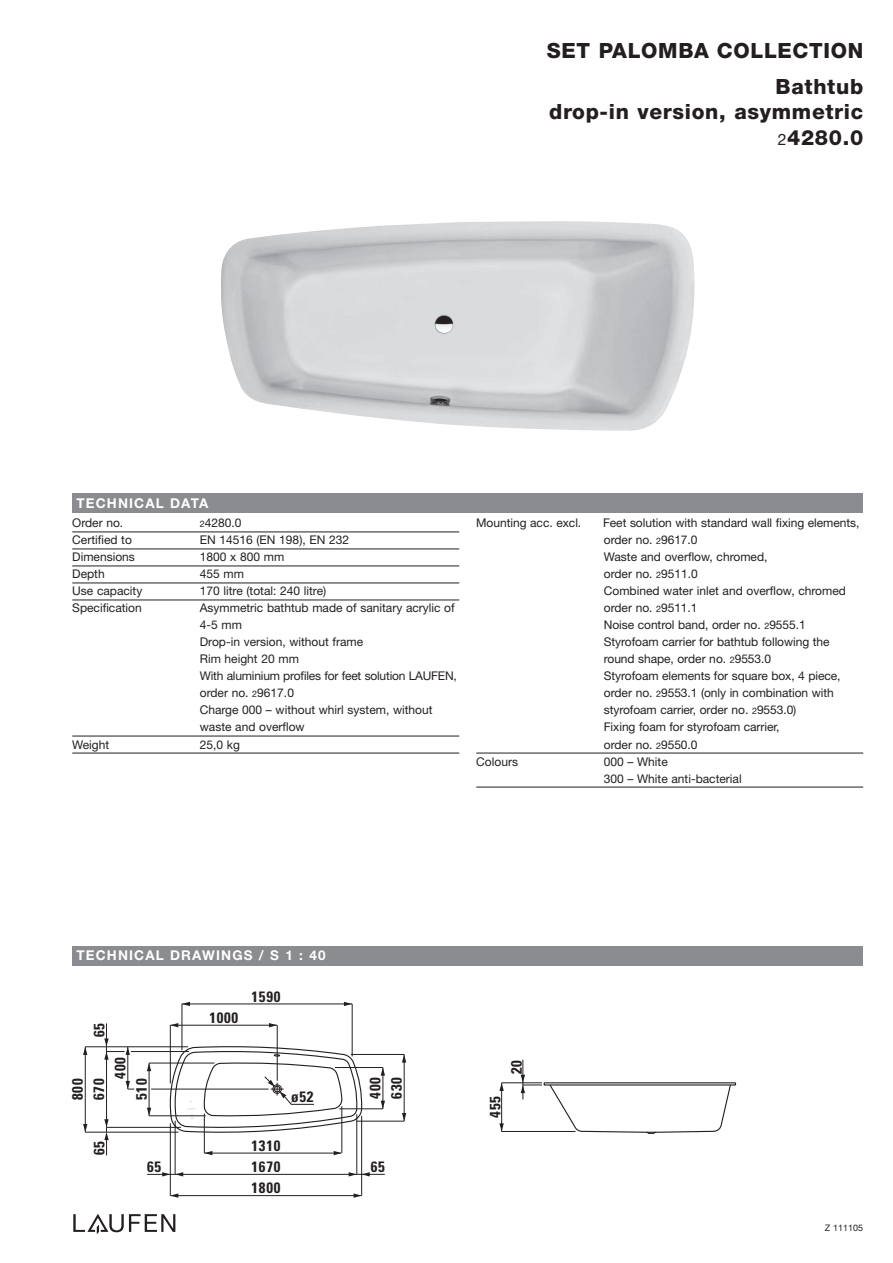
<style>
.page{position:relative;width:893px;height:1263px;background:#fff}
.page>*{position:absolute;margin:0;border:0;box-sizing:border-box;transform-origin:0 0}
.t1{font:800 21px/36.2px "Helvetica Neue";letter-spacing:.03em;color:#231f20;text-align:right}
.t2{font:700 condensed 15px/21.3px "Univers";letter-spacing:.05em;color:#231f20}
.t3{font:700 13.5px "Helvetica Neue";letter-spacing:.085em;color:#fff}
.t4{font:12px/17px "Helvetica Neue";color:#231f20}
.t5{font:9px "Helvetica Neue";color:#231f20}
.s1{font-weight:400;font-size:15.75px}
.s2{font-size:9px}
</style>
<div class="page">
<img style="left:221px;top:221px;width:474px;height:210px">
<hr style="left:502px;top:1082px;width:40px;height:1px;background:#231f20">
<svg style="left:499px;top:1083px;width:5px;height:8px"></svg>
<hr style="left:501px;top:1083px;width:1px;height:48px;background:#231f20">
<svg style="left:499px;top:1123px;width:5px;height:8px"></svg>
<hr style="left:502px;top:1131px;width:73px;height:1px;background:#231f20">
<svg style="left:521px;top:1060px;width:216px;height:74px"></svg>
<hr style="left:106px;top:1127px;width:75px;height:1px;background:#231f20">
<hr style="left:131px;top:1051px;width:58px;height:1px;background:#231f20">
<hr style="left:151px;top:1089px;width:118px;height:1px;background:#231f20">
<hr style="left:128px;top:1047px;width:1px;height:42px;background:#231f20">
<hr style="left:85px;top:1132px;width:93px;height:1px;background:#231f20">
<hr style="left:85px;top:1046px;width:103px;height:1px;background:#231f20">
<hr style="left:106px;top:1051px;width:1px;height:76px;background:#231f20">
<hr style="left:85px;top:1047px;width:1px;height:85px;background:#231f20">
<svg style="left:83px;top:1047px;width:4px;height:8px"></svg>
<svg style="left:83px;top:1124px;width:4px;height:8px"></svg>
<svg style="left:126px;top:1081px;width:8px;height:9px"></svg>
<hr style="left:170px;top:1195px;width:192px;height:1px;background:#231f20">
<hr style="left:361px;top:1116px;width:1px;height:80px;background:#231f20">
<hr style="left:170px;top:1123px;width:1px;height:73px;background:#231f20">
<svg style="left:170px;top:1193px;width:8px;height:5px"></svg>
<svg style="left:354px;top:1193px;width:8px;height:5px"></svg>
<hr style="left:204px;top:1153px;width:137px;height:1px;background:#231f20">
<svg style="left:204px;top:1151px;width:8px;height:4px"></svg>
<svg style="left:334px;top:1151px;width:8px;height:4px"></svg>
<hr style="left:383px;top:1067px;width:1px;height:42px;background:#231f20">
<svg style="left:381px;top:1067px;width:4px;height:9px"></svg>
<svg style="left:381px;top:1101px;width:4px;height:8px"></svg>
<hr style="left:339px;top:1108px;width:44px;height:1px;background:#231f20">
<hr style="left:335px;top:1067px;width:48px;height:1px;background:#231f20">
<hr style="left:404px;top:1054px;width:1px;height:67px;background:#231f20">
<svg style="left:402px;top:1054px;width:4px;height:8px"></svg>
<svg style="left:402px;top:1113px;width:4px;height:8px"></svg>
<hr style="left:170px;top:1025px;width:107px;height:1px;background:#231f20">
<hr style="left:277px;top:1025px;width:1px;height:56px;background:#231f20">
<hr style="left:170px;top:1025px;width:1px;height:58px;background:#231f20">
<hr style="left:204px;top:1113px;width:1px;height:40px;background:#231f20">
<hr style="left:342px;top:1106px;width:1px;height:47px;background:#231f20">
<hr style="left:356px;top:1121px;width:48px;height:1px;background:#231f20">
<hr style="left:351px;top:1054px;width:53px;height:1px;background:#231f20">
<svg style="left:170px;top:1023px;width:8px;height:4px"></svg>
<svg style="left:269px;top:1023px;width:8px;height:4px"></svg>
<hr style="left:182px;top:1004px;width:170px;height:1px;background:#231f20">
<hr style="left:352px;top:1004px;width:1px;height:52px;background:#231f20">
<hr style="left:182px;top:1004px;width:1px;height:46px;background:#231f20">
<svg style="left:182px;top:1002px;width:8px;height:4px"></svg>
<svg style="left:344px;top:1002px;width:8px;height:4px"></svg>
<svg style="left:104px;top:1023px;width:26px;height:37px"></svg>
<svg style="left:104px;top:1119px;width:5px;height:36px"></svg>
<hr style="left:175px;top:1121px;width:1px;height:53px;background:#231f20">
<svg style="left:147px;top:1172px;width:36px;height:4px"></svg>
<hr style="left:357px;top:1114px;width:1px;height:60px;background:#231f20">
<hr style="left:162px;top:1174px;width:201px;height:1px;background:#231f20">
<svg style="left:349px;top:1172px;width:36px;height:4px"></svg>
<hr style="left:149px;top:1115px;width:57px;height:1px;background:#231f20">
<hr style="left:149px;top:1063px;width:1px;height:53px;background:#231f20">
<svg style="left:147px;top:1063px;width:4px;height:8px"></svg>
<svg style="left:147px;top:1108px;width:4px;height:8px"></svg>
<hr style="left:149px;top:1063px;width:65px;height:1px;background:#231f20">
<svg style="left:169px;top:1045px;width:193px;height:90px"></svg>
<div style="left:72px;top:946px;width:791px;height:19px;background:#8a8c8f"></div>
<div style="left:72px;top:493px;width:791px;height:19px;background:#8a8c8f"></div>
<svg style="left:73px;top:1214px;width:102px;height:20px"></svg>
<hr style="left:72px;top:532px;width:387px;height:1px;background:#231f20">
<hr style="left:72px;top:549px;width:387px;height:1px;background:#231f20">
<hr style="left:72px;top:566px;width:387px;height:1px;background:#231f20">
<hr style="left:72px;top:583px;width:387px;height:1px;background:#231f20">
<hr style="left:72px;top:600px;width:387px;height:1px;background:#231f20">
<hr style="left:72px;top:736px;width:387px;height:1px;background:#231f20">
<hr style="left:72px;top:753px;width:387px;height:1px;background:#231f20">
<hr style="left:476px;top:753px;width:387px;height:1px;background:#231f20">
<hr style="left:476px;top:787px;width:387px;height:1px;background:#231f20">
<h1 class="t1" style="left:547px;top:34px;width:318px">SET PALOMBA COLLECTION<br>Bathtub</h1>
<h1 class="t1" style="left:549px;top:101px;width:316px;line-height:25.5px">drop-in version, asymmetric<br><span class="s1">2</span>4280.0</h1>
<p class="t3" style="left:77px;top:498px;width:133px">TECHNICAL DATA</p>
<p class="t4" style="left:72px;top:516px;width:53px">Order no.</p>
<p class="t4" style="left:200px;top:516px;width:43px"><span class="s2">2</span>4280.0</p>
<p class="t4" style="left:72px;top:533px;width:61px">Certified to</p>
<p class="t4" style="left:200px;top:533px;width:151px">EN 14516 (EN 198), EN 232</p>
<p class="t4" style="left:72px;top:550px;width:64px">Dimensions</p>
<p class="t4" style="left:200px;top:550px;width:86px">1800 x 800 mm</p>
<p class="t4" style="left:72px;top:567px;width:34px">Depth</p>
<p class="t4" style="left:200px;top:567px;width:46px">455 mm</p>
<p class="t4" style="left:72px;top:584px;width:72px">Use capacity</p>
<p class="t4" style="left:200px;top:584px;width:128px">170 litre (total: 240 litre)</p>
<p class="t4" style="left:72px;top:601px;width:71px">Specification</p>
<p class="t4" style="left:200px;top:601px;width:259px">Asymmetric bathtub made of sanitary acrylic of<br>4-5 mm<br>Drop-in version, without frame<br>Rim height 20 mm<br>With aluminium profiles for feet solution LAUFEN, order no. <span class="s2">2</span>9617.0<br>Charge 000 – without whirl system, without waste and overflow</p>
<p class="t4" style="left:72px;top:737px;width:38px">Weight</p>
<p class="t4" style="left:200px;top:737px;width:42px">25,0 kg</p>
<p class="t4" style="left:476px;top:516px;width:107px">Mounting acc. excl.</p>
<p class="t4" style="left:603px;top:516px;width:258px">Feet solution with standard wall fixing elements, order no. <span class="s2">2</span>9617.0<br>Waste and overflow, chromed,<br>order no. <span class="s2">2</span>9511.0<br>Combined water inlet and overflow, chromed order no. <span class="s2">2</span>9511.1<br>Noise control band, order no. <span class="s2">2</span>9555.1<br>Styrofoam carrier for bathtub following the round shape, order no. <span class="s2">2</span>9553.0<br>Styrofoam elements for square box, 4 piece, order no. <span class="s2">2</span>9553.1 (only in combination with styrofoam carrier, order no. <span class="s2">2</span>9553.0)<br>Fixing foam for styrofoam carrier,<br>order no. <span class="s2">2</span>9550.0</p>
<p class="t4" style="left:476px;top:754px;width:43px">Colours</p>
<p class="t4" style="left:604px;top:754px;width:139px">000 – White<br>300 – White anti-bacterial</p>
<p class="t3" style="left:77px;top:951px;width:250px">TECHNICAL DRAWINGS / S 1 : 40</p>
<p class="t2" style="left:90px;top:1037px;width:16px;rotate:-90deg">65</p>
<p class="t2" style="left:69px;top:1100px;width:23px;rotate:-90deg">800<br>670</p>
<p class="t2" style="left:111px;top:1079px;width:23px;rotate:-90deg">400</p>
<p class="t2" style="left:132px;top:1100px;width:23px;rotate:-90deg">510</p>
<p class="t2" style="left:209px;top:1008px;width:30px">1000</p>
<p class="t2" style="left:252px;top:987px;width:30px">1590</p>
<p class="t2" style="left:291px;top:1088px;width:24px">ø52</p>
<p class="t2" style="left:366px;top:1098px;width:23px;rotate:-90deg">400<br>630</p>
<p class="t2" style="left:90px;top:1155px;width:16px;rotate:-90deg">65</p>
<p class="t2" style="left:252px;top:1136px;width:30px">1310</p>
<p class="t2" style="left:147px;top:1158px;width:16px">65</p>
<p class="t2" style="left:252px;top:1157px;width:30px">1670</p>
<p class="t2" style="left:371px;top:1158px;width:16px">65</p>
<p class="t2" style="left:252px;top:1179px;width:30px">1800</p>
<p class="t2" style="left:486px;top:1118px;width:23px;rotate:-90deg">455</p>
<p class="t2" style="left:507px;top:1074px;width:16px;rotate:-90deg">20</p>
<p class="t5" style="left:825px;top:1224px;width:40px">Z 111105</p>
</div>
